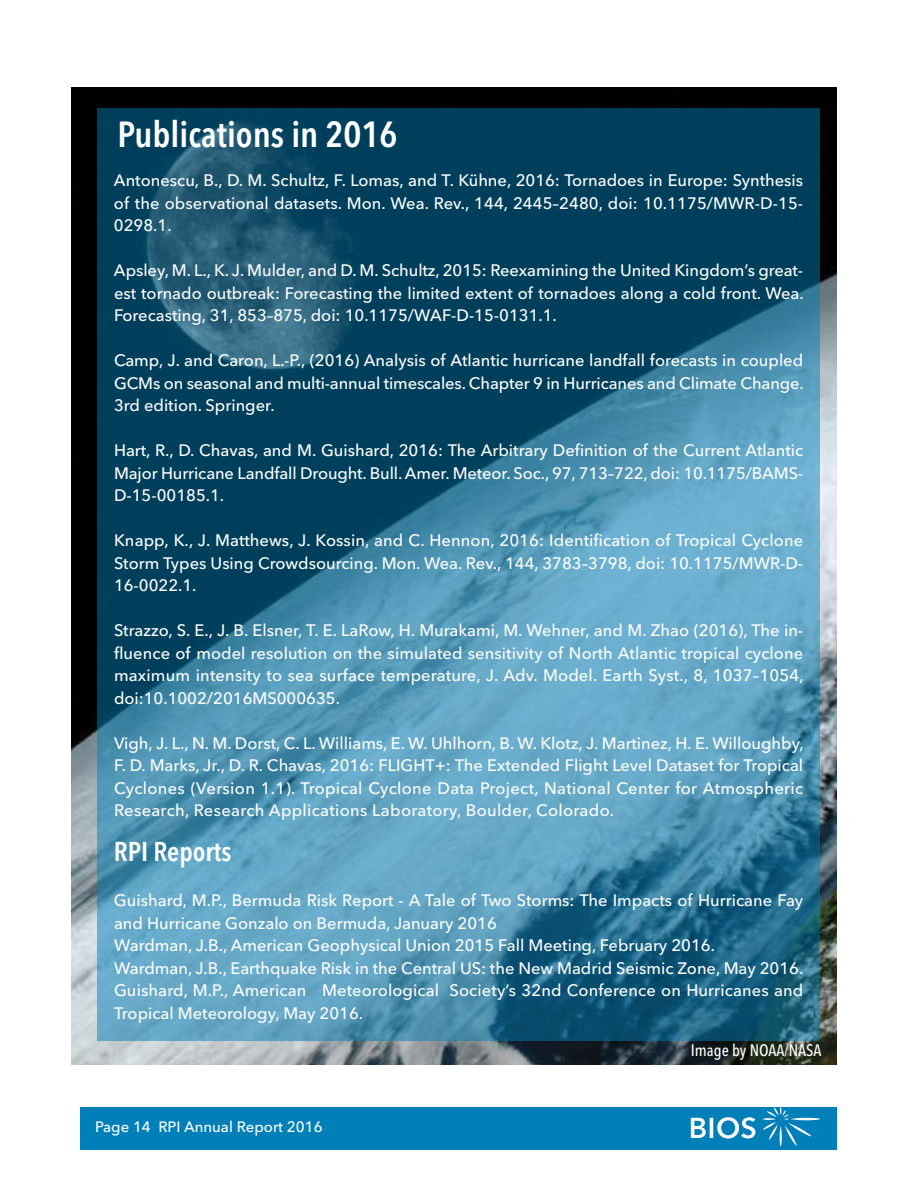
<style>
.page{position:relative;width:918px;height:1188px;background:#fff}
.page>*{position:absolute;margin:0;border:0;box-sizing:border-box;transform-origin:0 0}
.t1{font:600 condensed 36px "Avenir Next LT Pro";color:#fff}
.t2{font:600 condensed 27px "Avenir Next LT Pro";color:#fff}
.t3{font:500 16.5px/22.5px "Avenir Next LT Pro";color:#fff;text-align:justify}
.t4{font:500 condensed 16.5px "Avenir Next LT Pro";color:#fff}
.t5{font:500 15px "Avenir Next LT Pro";color:#fff}
</style>
<div class="page">
<img style="left:72px;top:87px;width:765px;height:978px">
<div style="left:80px;top:1107px;width:757px;height:42px;background:#007fb8"></div>
<svg style="left:691px;top:1117px;width:64px;height:21px"></svg>
<svg style="left:763px;top:1107px;width:49px;height:39px"></svg>
<hr style="left:790px;top:1118px;width:30px;height:2px;background:#fefefe;border-radius:50%">
<div style="left:98px;top:108px;width:722px;height:933px;background:#007fb8;opacity:.5"></div>
<h1 class="t1" style="left:117px;top:121px;width:282px">Publications in 2016</h1>
<p class="t3" style="left:114px;top:171px;width:691px">Antonescu, B., D. M. Schultz, F. Lomas, and T. Kühne, 2016: Tornadoes in Europe: Synthesis of the observational datasets. Mon. Wea. Rev., 144, 2445–2480, doi: 10.1175/MWR-D-15- 0298.1.</p>
<p class="t3" style="left:114px;top:261px;width:691px">Apsley, M. L., K. J. Mulder, and D. M. Schultz, 2015: Reexamining the United Kingdom’s great&shy;est tornado outbreak: Forecasting the limited extent of tornadoes along a cold front. Wea.<br>Forecasting, 31, 853–875, doi: 10.1175/WAF-D-15-0131.1.</p>
<p class="t3" style="left:114px;top:351px;width:691px">Camp, J. and Caron, L.-P., (2016) Analysis of Atlantic hurricane landfall forecasts in coupled GCMs on seasonal and multi-annual timescales. Chapter 9 in Hurricanes and Climate Change.<br>3rd edition. Springer.</p>
<p class="t3" style="left:114px;top:441px;width:691px">Hart, R., D. Chavas, and M. Guishard, 2016: The Arbitrary Definition of the Current Atlantic Major Hurricane Landfall Drought. Bull. Amer. Meteor. Soc., 97, 713–722, doi: 10.1175/BAMS-D-15-00185.1.</p>
<p class="t3" style="left:114px;top:531px;width:691px">Knapp, K., J. Matthews, J. Kossin, and C. Hennon, 2016: Identification of Tropical Cyclone Storm Types Using Crowdsourcing. Mon. Wea. Rev., 144, 3783–3798, doi: 10.1175/MWR-D-16-0022.1.</p>
<p class="t3" style="left:114px;top:621px;width:691px">Strazzo, S. E., J. B. Elsner, T. E. LaRow, H. Murakami, M. Wehner, and M. Zhao (2016), The in&shy;fluence of model resolution on the simulated sensitivity of North Atlantic tropical cyclone maximum intensity to sea surface temperature, J. Adv. Model. Earth Syst., 8, 1037–1054, doi:10.1002/2016MS000635.</p>
<p class="t3" style="left:114px;top:734px;width:691px">Vigh, J. L., N. M. Dorst, C. L. Williams, E. W. Uhlhorn, B. W. Klotz, J. Martinez, H. E. Willoughby, F. D. Marks, Jr., D. R. Chavas, 2016: FLIGHT+: The Extended Flight Level Dataset for Tropical Cyclones (Version 1.1). Tropical Cyclone Data Project, National Center for Atmospheric Research, Research Applications Laboratory, Boulder, Colorado.</p>
<h2 class="t2" style="left:114px;top:842px;width:119px">RPI Reports</h2>
<p class="t3" style="left:114px;top:891px;width:691px;text-align:left">Guishard, M.P., Bermuda Risk Report - A Tale of Two Storms: The Impacts of Hurricane Fay and Hurricane Gonzalo on Bermuda, January 2016<br>Wardman, J.B., American Geophysical Union 2015 Fall Meeting, February 2016.<br>Wardman, J.B., Earthquake Risk in the Central US: the New Madrid Seismic Zone, May 2016.<br>Guishard, M.P., American Meteorological Society’s 32nd Conference on Hurricanes and Tropical Meteorology, May 2016.</p>
<p class="t5" style="left:95px;top:1122px;width:229px">Page 14 RPI Annual Report 2016</p>
<p class="t4" style="left:691px;top:1044px;width:132px">Image by NOAA/NASA</p>
</div>
